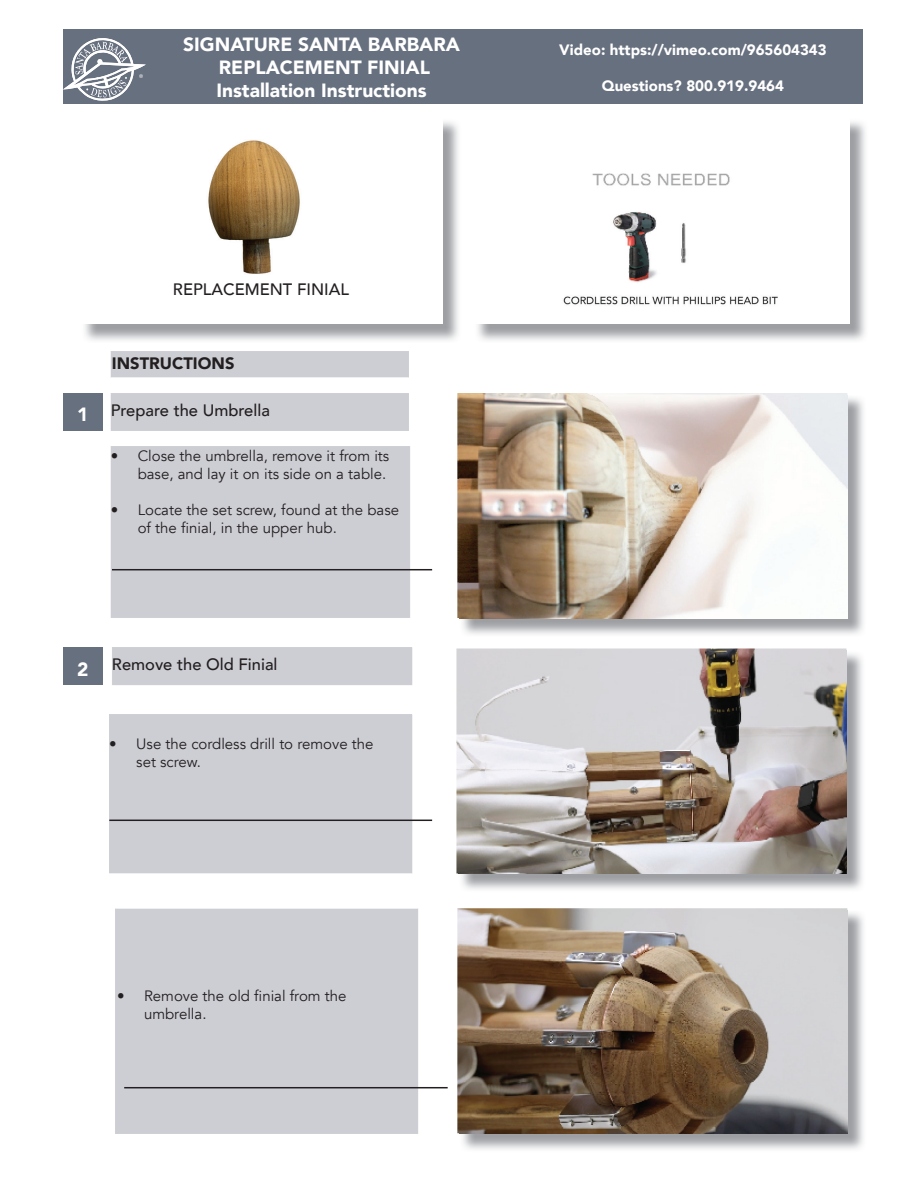
<style>
.page{position:relative;width:918px;height:1188px;background:#fff}
.page>*{position:absolute;margin:0;border:0;box-sizing:border-box;transform-origin:0 0}
.t1{font:900 19.2px/23px "Avenir";color:#fff;text-align:center}
.t2{font:500 16.5px "Avenir";color:#231f20}
.t3{font:900 16.5px "Avenir";color:#231f20}
.t4{font:15px/18px "Avenir";color:#231f20}
.t5{font:900 15px "Avenir";color:#fff}
</style>
<div class="page">
<div style="left:111px;top:351px;width:298px;height:27px;background:#cdced4"></div>
<div style="left:63px;top:29px;width:799px;height:75px;background:#67707f"></div>
<img style="left:478px;top:122px;width:387px;height:219px">
<img style="left:478px;top:122px;width:371px;height:202px">
<svg style="left:63px;top:38px;width:83px;height:63px"></svg>
<img style="left:85px;top:122px;width:373px;height:219px">
<img style="left:85px;top:122px;width:357px;height:202px">
<div style="left:115px;top:908px;width:303px;height:226px;background:#cdced4"></div>
<div style="left:109px;top:714px;width:303px;height:159px;background:#cdced4"></div>
<div style="left:111px;top:446px;width:299px;height:172px;background:#cdced4"></div>
<div style="left:63px;top:393px;width:40px;height:38px;background:#67707f"></div>
<div style="left:63px;top:647px;width:40px;height:38px;background:#67707f"></div>
<img style="left:459px;top:395px;width:405px;height:239px">
<img style="left:459px;top:395px;width:388px;height:223px">
<img style="left:459px;top:651px;width:404px;height:238px">
<img style="left:456px;top:648px;width:390px;height:225px">
<img style="left:459px;top:651px;width:387px;height:222px">
<img style="left:459px;top:910px;width:405px;height:239px">
<img style="left:459px;top:910px;width:388px;height:223px">
<hr style="left:109px;top:820px;width:323px;height:1px;background:#231f20">
<hr style="left:124px;top:1087px;width:324px;height:1px;background:#231f20">
<div style="left:111px;top:393px;width:298px;height:38px;background:#cdced4"></div>
<hr style="left:112px;top:569px;width:320px;height:1px;background:#231f20">
<div style="left:112px;top:647px;width:300px;height:38px;background:#cdced4"></div>
<p class="t1" style="left:183px;top:32px;width:278px">SIGNATURE SANTA BARBARA<br>REPLACEMENT FINIAL<br>Installation Instructions</p>
<p class="t5" style="left:559px;top:37px;width:269px">Video: https://vimeo.com/965604343</p>
<p class="t5" style="left:602px;top:73px;width:184px">Questions? 800.919.9464</p>
<p class="t1" style="left:77px;top:403px;width:13px">1</p>
<p class="t2" style="left:173px;top:275px;width:178px">REPLACEMENT FINIAL</p>
<p class="t3" style="left:112px;top:349px;width:124px">INSTRUCTIONS</p>
<p class="t2" style="left:111px;top:396px;width:161px">Prepare the Umbrella</p>
<p class="t4" style="left:111px;top:447px;width:280px;text-align:right">• Close the umbrella, remove it from its base, and lay it on its side on a table.</p>
<p class="t4" style="left:138px;top:501px;width:263px;text-indent:-27px">• Locate the set screw, found at the base of the finial, in the upper hub.</p>
<p class="t1" style="left:77px;top:657px;width:13px">2</p>
<p class="t2" style="left:112px;top:650px;width:167px">Remove the Old Finial</p>
<p class="t4" style="left:136px;top:735px;width:239px;text-indent:-27px">• Use the cordless drill to remove the set screw.</p>
<p class="t4" style="left:144px;top:988px;width:204px;text-indent:-27px">• Remove the old finial from the umbrella.</p>
</div>
